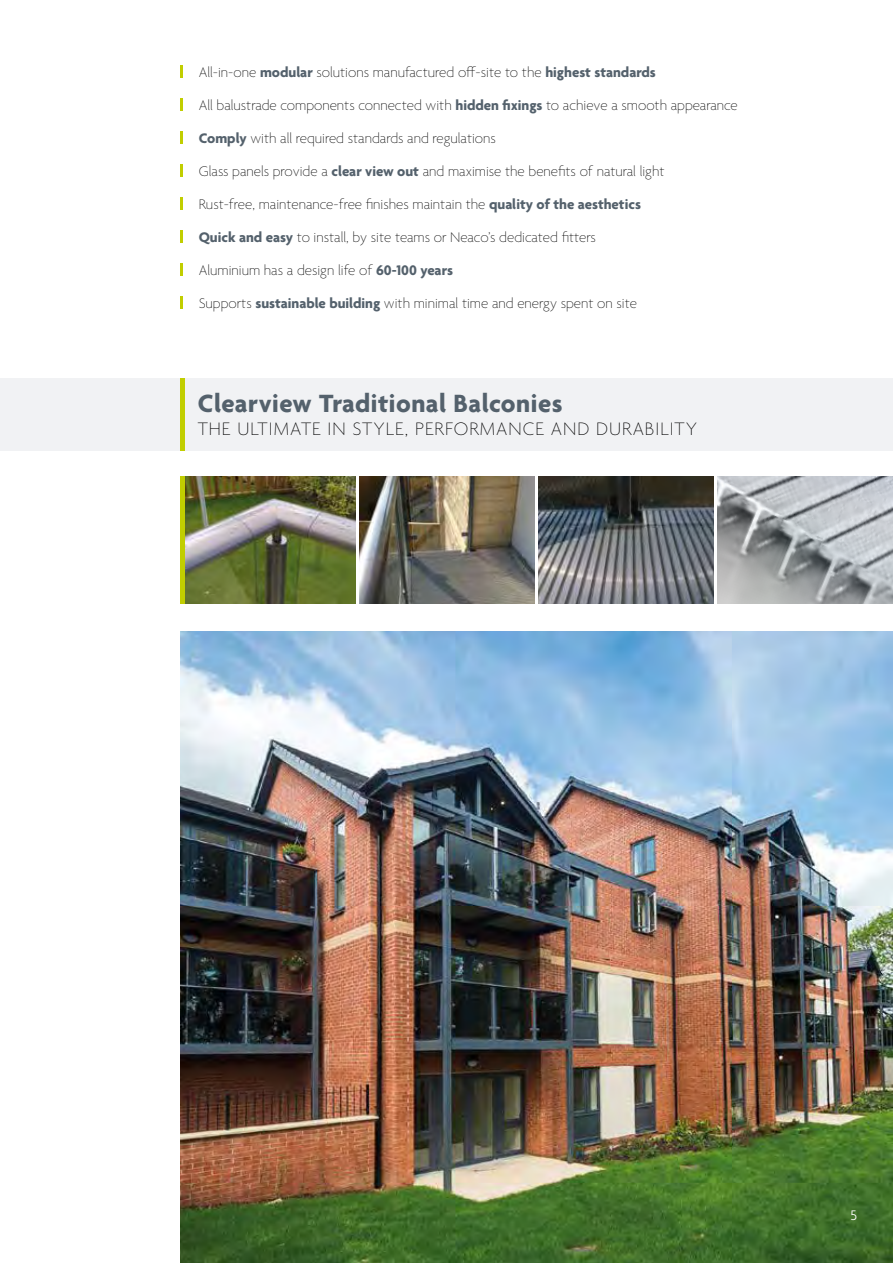
<style>
.page{position:relative;width:893px;height:1263px;background:#fff}
.page>*{position:absolute;margin:0;border:0;box-sizing:border-box;transform-origin:0 0}
.t1{font:700 27px "Agenda";letter-spacing:.02em;color:#54616c}
.t2{font:100 19.5px "Agenda";letter-spacing:.05em;color:#000}
.t3{font:100 15px "Agenda";color:#000}
.t4{font:300 15px "Agenda";color:#fff}
.s1{font-weight:700;color:#54616c}
</style>
<div class="page">
<img style="left:181px;top:631px;width:712px;height:632px">
<div style="left:0;top:378px;width:893px;height:73px;background:#f1f2f4"></div>
<hr style="left:181px;top:378px;width:4px;height:73px;background:#c1ce00">
<svg style="left:181px;top:65px;width:2px;height:13px"></svg>
<svg style="left:181px;top:98px;width:2px;height:13px"></svg>
<svg style="left:181px;top:131px;width:2px;height:13px"></svg>
<svg style="left:181px;top:164px;width:2px;height:13px"></svg>
<svg style="left:181px;top:197px;width:2px;height:13px"></svg>
<svg style="left:181px;top:230px;width:2px;height:13px"></svg>
<svg style="left:181px;top:263px;width:2px;height:13px"></svg>
<svg style="left:181px;top:296px;width:2px;height:13px"></svg>
<img style="left:185px;top:476px;width:171px;height:128px">
<img style="left:360px;top:476px;width:175px;height:128px">
<img style="left:539px;top:476px;width:175px;height:128px">
<img style="left:718px;top:476px;width:175px;height:128px">
<hr style="left:181px;top:476px;width:4px;height:128px;background:#c1ce00">
<p class="t3" style="left:199px;top:64px;width:459px">All-in-one <span class="s1">modular</span> solutions manufactured off-site to the <span class="s1">highest standards</span></p>
<p class="t3" style="left:199px;top:97px;width:541px">All balustrade components connected with <span class="s1">hidden fixings</span> to achieve a smooth appearance</p>
<p class="t3" style="left:199px;top:130px;width:299px"><span class="s1">Comply</span> with all required standards and regulations</p>
<p class="t3" style="left:199px;top:163px;width:467px">Glass panels provide a <span class="s1">clear view out</span> and maximise the benefits of natural light</p>
<p class="t3" style="left:199px;top:196px;width:444px">Rust-free, maintenance-free finishes maintain the <span class="s1">quality of the aesthetics</span></p>
<p class="t3" style="left:199px;top:229px;width:399px"><span class="s1">Quick and easy</span> to install, by site teams or Neaco’s dedicated fitters</p>
<p class="t3" style="left:199px;top:262px;width:256px">Aluminium has a design life of <span class="s1">60-100 years</span></p>
<p class="t3" style="left:199px;top:295px;width:440px">Supports <span class="s1">sustainable building</span> with minimal time and energy spent on site</p>
<h1 class="t1" style="left:198px;top:389px;width:366px">Clearview Traditional Balconies</h1>
<h2 class="t2" style="left:198px;top:418px;width:501px">THE ULTIMATE IN STYLE, PERFORMANCE AND DURABILITY</h2>
<p class="t4" style="left:850px;top:1207px;width:8px">5</p>
</div>
